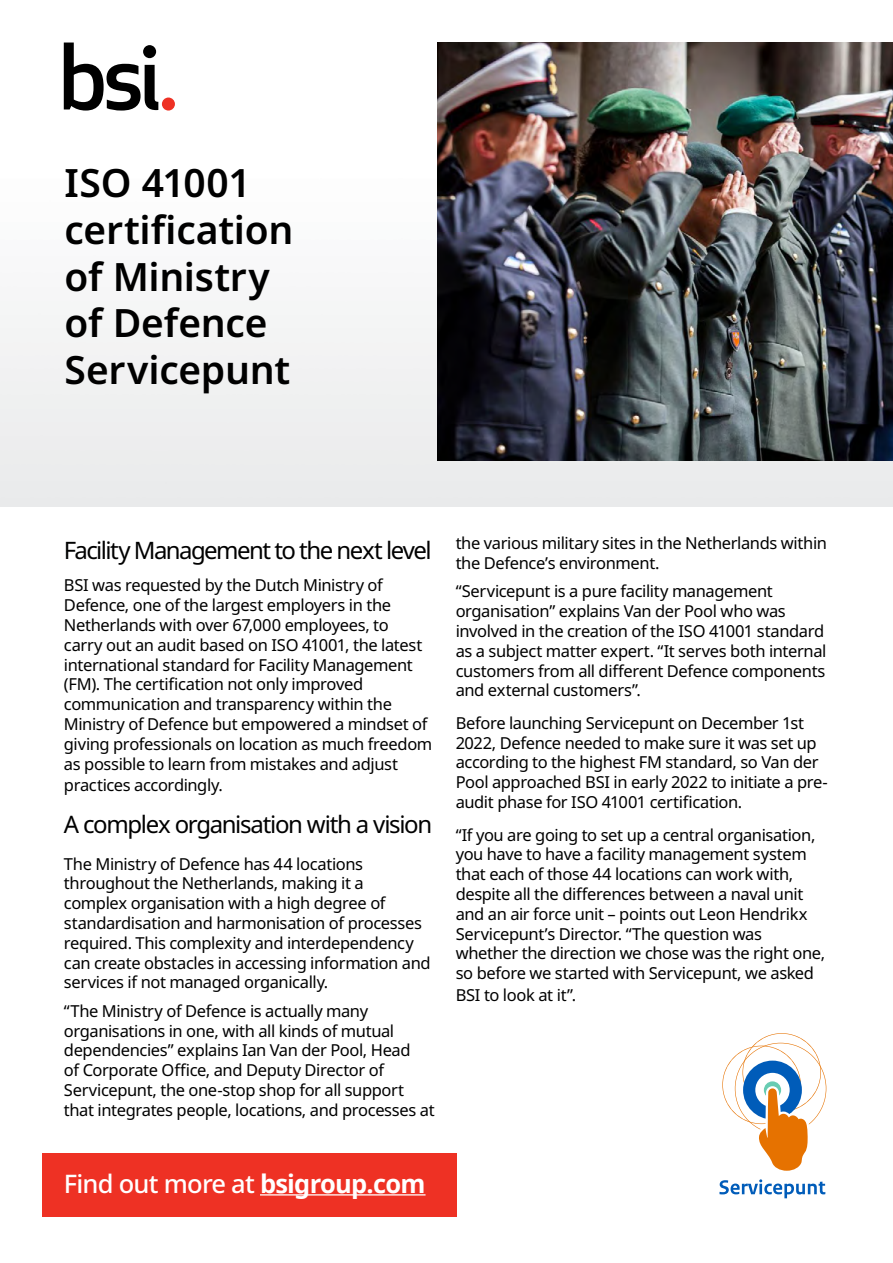
<style>
.page{position:relative;width:893px;height:1263px;background:#fff}
.page>*{position:absolute;margin:0;border:0;box-sizing:border-box;transform-origin:0 0}
.t1{font:600 39px/46.8px "Noto Sans";letter-spacing:-.005em;color:#000}
.t2{font:500 25.5px "Noto Sans";letter-spacing:-.03em;color:#fff}
.t3{font:24px "Noto Sans";letter-spacing:-.065em;color:#000101}
.t4{font:24px "Noto Sans";letter-spacing:-.055em;color:#000}
.t5{font:16.5px/19.8px "Noto Sans";letter-spacing:-.025em;color:#000}
.s1{font-weight:700}
</style>
<div class="page">
<img style="left:0;top:42px;width:893px;height:464px">
<img style="left:438px;top:43px;width:455px;height:418px">
<div style="left:43px;top:1153px;width:414px;height:63px;background:#ee3124"></div>
<hr style="left:260px;top:1194px;width:166px;height:1px;background:#fff">
<svg style="left:64px;top:43px;width:94px;height:68px"></svg>
<div style="left:162px;top:98px;width:13px;height:13px;background:#ee3124;border-radius:50%"></div>
<svg style="left:722px;top:1033px;width:104px;height:138px"></svg>
<svg style="left:719px;top:1179px;width:106px;height:19px"></svg>
<h1 class="t1" style="left:65px;top:160px;width:230px">ISO 41001 certification of Ministry of Defence<br>Servicepunt</h1>
<h3 class="t3" style="left:64px;top:533px;width:369px">Facility Management to the next level</h3>
<p class="t5" style="left:64px;top:576px;width:370px">BSI was requested by the Dutch Ministry of Defence, one of the largest employers in the Netherlands with over 67,000 employees, to<br>carry out an audit based on ISO 41001, the latest international standard for Facility Management (FM). The certification not only improved communication and transparency within the Ministry of Defence but empowered a mindset of giving professionals on location as much freedom as possible to learn from mistakes and adjust</p>
<p class="t5" style="left:64px;top:776px;width:160px">practices accordingly.</p>
<h3 class="t4" style="left:64px;top:807px;width:370px">A complex organisation with a vision</h3>
<p class="t5" style="left:64px;top:854px;width:368px">The Ministry of Defence has 44 locations throughout the Netherlands, making it a complex organisation with a high degree of standardisation and harmonisation of processes required. This complexity and interdependency can create obstacles in accessing information and services if not managed organically.</p>
<p class="t5" style="left:64px;top:1001px;width:372px">“The Ministry of Defence is actually many organisations in one, with all kinds of mutual dependencies” explains Ian Van der Pool, Head<br>of Corporate Office, and Deputy Director of Servicepunt, the one-stop shop for all support that integrates people, locations, and processes at</p>
<p class="t5" style="left:456px;top:534px;width:373px">the various military sites in the Netherlands within the Defence’s environment.</p>
<p class="t5" style="left:456px;top:582px;width:372px">“Servicepunt is a pure facility management organisation” explains Van der Pool who was involved in the creation of the ISO 41001 standard as a subject matter expert. “It serves both internal customers from all different Defence components and external customers”.</p>
<p class="t5" style="left:456px;top:713px;width:374px">Before launching Servicepunt on December 1st 2022, Defence needed to make sure it was set up according to the highest FM standard, so Van der Pool approached BSI in early 2022 to initiate a pre&shy;audit phase for ISO 41001 certification.</p>
<p class="t5" style="left:456px;top:825px;width:371px">“If you are going to set up a central organisation, you have to have a facility management system that each of those 44 locations can work with, despite all the differences between a naval unit and an air force unit – points out Leon Hendrikx Servicepunt’s Director. “The question was whether the direction we chose was the right one, so before we started with Servicepunt, we asked</p>
<p class="t5" style="left:456px;top:985px;width:122px">BSI to look at it”.</p>
<h2 class="t2" style="left:64px;top:1166px;width:363px">Find out more at <span class="s1">bsigroup.com</span></h2>
</div>
